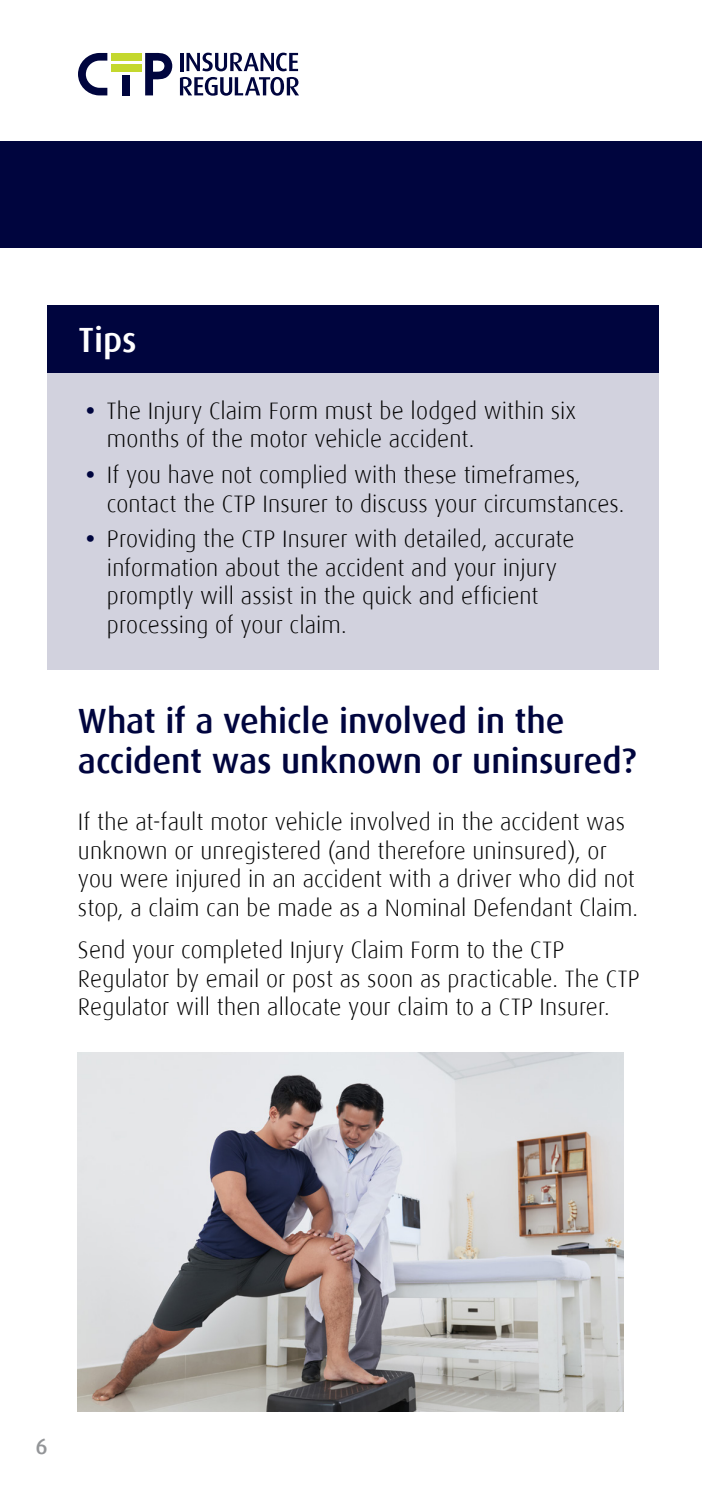
<style>
.page{position:relative;width:702px;height:1489px;background:#fff}
.page>*{position:absolute;margin:0;border:0;box-sizing:border-box;transform-origin:0 0}
.t1{font:500 35px/40px "Dax";letter-spacing:-.005em;color:#00053e}
.t2{font:500 35px "Dax";color:#fff}
.t3{font:300 23.75px/28.5px "Dax";letter-spacing:.005em;color:#000}
.t4{font:500 22.5px "Dax";color:#939598}
.s1{font-weight:700;color:#00053e}
</style>
<div class="page">
<div style="left:0;top:142px;width:702px;height:106px;background:#00053e"></div>
<svg style="left:145px;top:53px;width:27px;height:42px"></svg>
<div style="left:111px;top:53px;width:31px;height:8px;background:#c4d82e"></div>
<div style="left:122px;top:75px;width:8px;height:20px;background:#00053e"></div>
<svg style="left:78px;top:53px;width:29px;height:42px"></svg>
<div style="left:111px;top:64px;width:31px;height:8px;background:#c4d82e"></div>
<hr style="left:180px;top:53px;width:3px;height:18px;background:#00053e">
<svg style="left:186px;top:53px;width:112px;height:18px"></svg>
<svg style="left:180px;top:77px;width:119px;height:19px"></svg>
<div style="left:47px;top:305px;width:611px;height:364px;background:#d2d2de"></div>
<div style="left:47px;top:305px;width:611px;height:67px;background:#00053e"></div>
<img style="left:78px;top:1052px;width:546px;height:358px">
<h1 class="t2" style="left:79px;top:320px;width:60px">Tips</h1>
<p class="t3" style="left:107px;top:397px;width:471px;text-indent:-21px"><span class="s1">•</span> The Injury Claim Form must be lodged within six months of the motor vehicle accident.</p>
<p class="t3" style="left:107px;top:461px;width:519px;text-indent:-21px"><span class="s1">•</span> If you have not complied with these timeframes, contact the CTP Insurer to discuss your circumstances.</p>
<p class="t3" style="left:107px;top:525px;width:469px;text-indent:-21px"><span class="s1">•</span> Providing the CTP Insurer with detailed, accurate information about the accident and your injury promptly will assist in the quick and efficient processing of your claim.</p>
<h1 class="t1" style="left:78px;top:701px;width:560px">What if a vehicle involved in the accident was unknown or uninsured?</h1>
<p class="t3" style="left:78px;top:807px;width:561px">If the at-fault motor vehicle involved in the accident was unknown or unregistered (and therefore uninsured), or you were injured in an accident with a driver who did not stop, a claim can be made as a Nominal Defendant Claim.</p>
<p class="t3" style="left:78px;top:936px;width:563px">Send your completed Injury Claim Form to the CTP<br>Regulator by email or post as soon as practicable. The CTP<br>Regulator will then allocate your claim to a CTP Insurer.</p>
<p class="t4" style="left:35px;top:1432px;width:14px">6</p>
</div>
